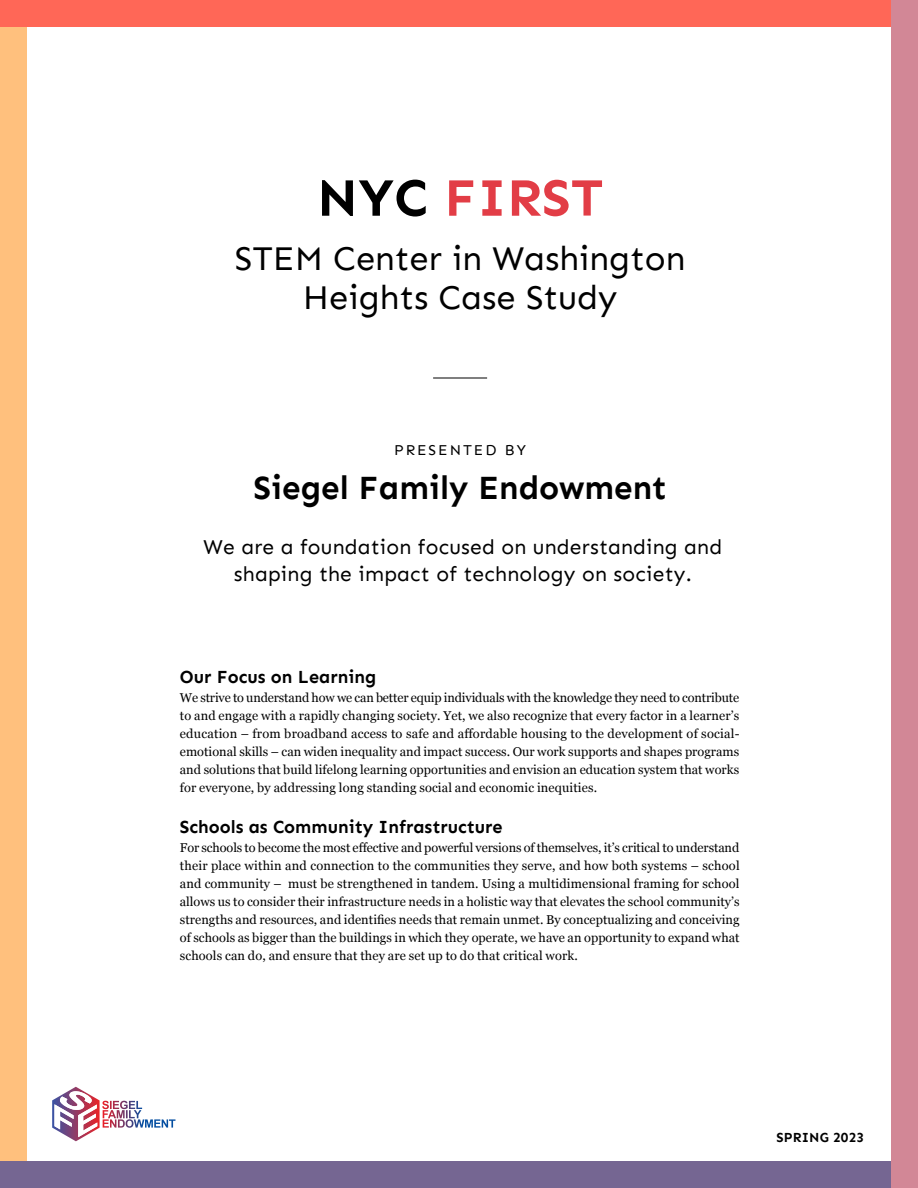
<style>
.page{position:relative;width:918px;height:1188px;background:#fff}
.page>*{position:absolute;margin:0;border:0;box-sizing:border-box;transform-origin:0 0}
.t1{font:700 54px "Sen";color:#e23d46}
.t2{font:34.5px/39px "Sen";color:#000;text-align:center}
.t3{font:700 33px "Sen";color:#000}
.t4{font:21px/27px "Sen";letter-spacing:.01em;color:#000;text-align:center}
.t5{font:700 18px "Sen";color:#000}
.t6{font:15px "Sen";letter-spacing:.13em;color:#000}
.t7{font:700 13.5px "Sen";letter-spacing:.01em;color:#000}
.t8{font:12.75px/18px "Georgia";letter-spacing:.01em;color:#000;text-align:justify}
.s1{color:#000}
</style>
<div class="page">
<div style="left:0;top:0;width:27px;height:1188px;background:#ffc07d"></div>
<div style="left:0;top:0;width:918px;height:27px;background:#ff6757"></div>
<div style="left:0;top:1161px;width:918px;height:27px;background:#756692"></div>
<div style="left:891px;top:0;width:27px;height:1188px;background:#d28796"></div>
<img style="left:52px;top:1087px;width:124px;height:54px">
<hr style="left:433px;top:378px;width:54px;height:1px;background:#000">
<h1 class="t1" style="left:317px;top:167px;width:288px"><span class="s1">NYC</span> FIRST</h1>
<h2 class="t2" style="left:235px;top:239px;width:452px">STEM Center in Washington<br>Heights Case Study</h2>
<p class="t6" style="left:394px;top:441px;width:133px">PRESENTED BY</p>
<h3 class="t3" style="left:254px;top:469px;width:415px">Siegel Family Endowment</h3>
<h3 class="t4" style="left:204px;top:533px;width:520px">We are a foundation focused on understanding and shaping the impact of technology on society.</h3>
<h3 class="t5" style="left:180px;top:667px;width:198px">Our Focus on Learning</h3>
<p class="t8" style="left:180px;top:688px;width:561px">We strive to understand how we can better equip individuals with the knowledge they need to contribute to and engage with a rapidly changing society. Yet, we also recognize that every factor in a learner’s education – from broadband access to safe and affordable housing to the development of social&shy;emotional skills – can widen inequality and impact success. Our work supports and shapes programs and solutions that build lifelong learning opportunities and envision an education system that works for everyone, by addressing long standing social and economic inequities.</p>
<h3 class="t5" style="left:180px;top:817px;width:324px">Schools as Community Infrastructure</h3>
<p class="t8" style="left:180px;top:838px;width:561px">For schools to become the most effective and powerful versions of themselves, it’s critical to understand their place within and connection to the communities they serve, and how both systems – school and community – must be strengthened in tandem. Using a multidimensional framing for school allows us to consider their infrastructure needs in a holistic way that elevates the school community’s strengths and resources, and identifies needs that remain unmet. By conceptualizing and conceiving of schools as bigger than the buildings in which they operate, we have an opportunity to expand what schools can do, and ensure that they are set up to do that critical work.</p>
<p class="t7" style="left:777px;top:1130px;width:89px">SPRING 2023</p>
</div>
